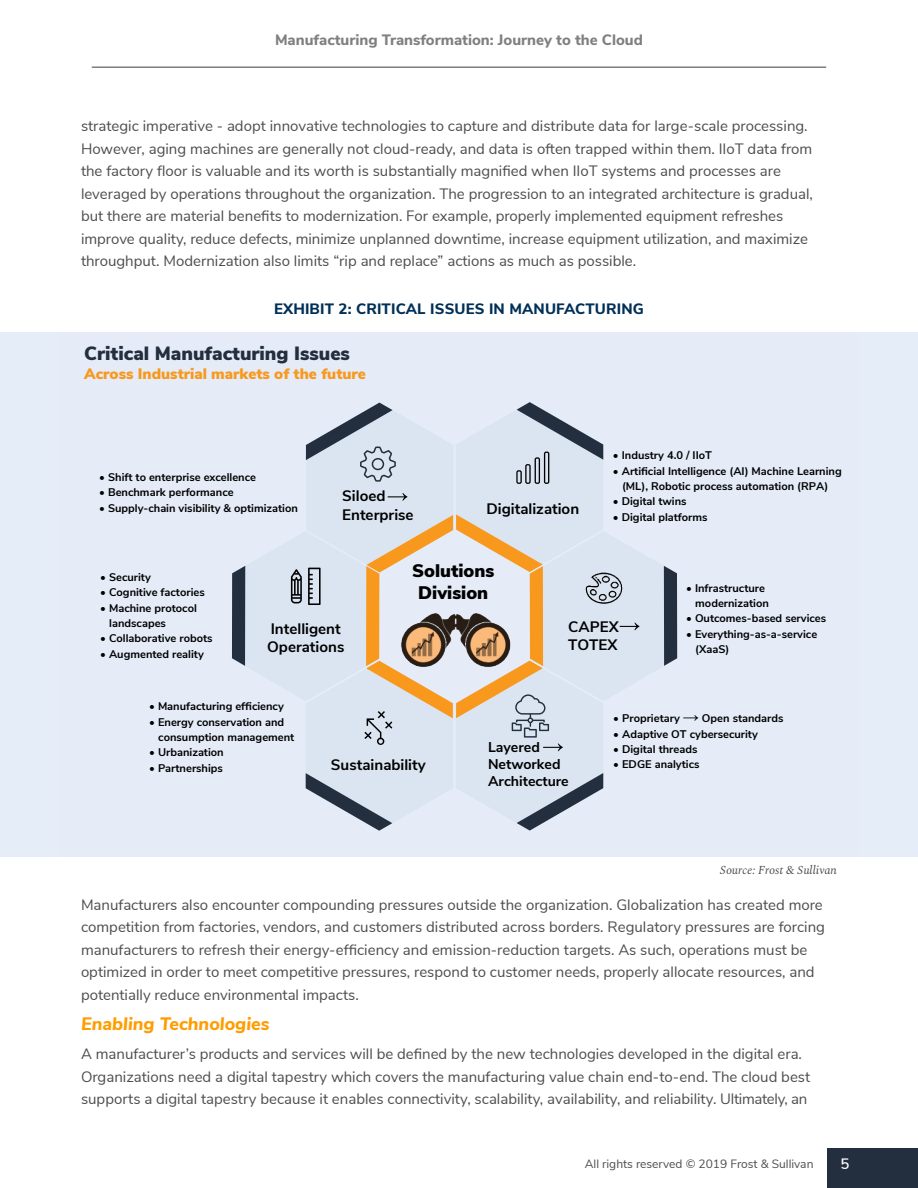
<style>
.page{position:relative;width:918px;height:1188px;background:#fff}
.page>*{position:absolute;margin:0;border:0;box-sizing:border-box;transform-origin:0 0}
.t1{font:900 19.2px "Nunito Sans";color:#232f3e}
.t2{font:900 18.15px/21.8px "Nunito Sans";color:#000;text-align:center}
.t3{font:italic 800 18px "Nunito Sans";color:#ff9d00}
.t4{font:700 15.15px/18.1px "Nunito Sans";color:#000}
.t5{font:900 15.15px "Nunito Sans";color:#f8991d}
.t6{font:15px/22.5px "Nunito Sans";color:#4d4d4f}
.t7{font:800 15px "Nunito Sans";color:#7f7f7f}
.t8{font:800 15px "Nunito Sans";letter-spacing:.01em;color:#003057}
.t9{font:600 15px "Nunito Sans";color:#fff}
.t10{font:700 14.1px/17px "Nunito Sans";color:#000}
.t11{font:12px "Nunito Sans";color:#4d4d4f}
.t12{font:italic 12px "Spectral";color:#4d4d4f}
.t13{font:700 11.1px/15.3px "Nunito Sans";color:#000}
.s1{font-family:"Arial Narrow";font-weight:400;font-size:16.2px}
</style>
<div class="page">
<hr style="left:92px;top:66px;width:734px;height:2px;background:#7f7f7f">
<div style="left:828px;top:1148px;width:90px;height:40px;background:#232f3e"></div>
<div style="left:0;top:332px;width:918px;height:524px;background:#e4edf8"></div>
<svg style="left:232px;top:402px;width:445px;height:429px"></svg>
<p class="t7" style="left:275px;top:29px;width:369px">Manufacturing Transformation: Journey to the Cloud</p>
<p class="t6" style="left:81px;top:114px;width:734px">strategic imperative - adopt innovative technologies to capture and distribute data for large-scale processing.<br>However, aging machines are generally not cloud-ready, and data is often trapped within them. IIoT data from the factory floor is valuable and its worth is substantially magnified when IIoT systems and processes are leveraged by operations throughout the organization. The progression to an integrated architecture is gradual, but there are material benefits to modernization. For example, properly implemented equipment refreshes improve quality, reduce defects, minimize unplanned downtime, increase equipment utilization, and maximize throughput. Modernization also limits “rip and replace” actions as much as possible.</p>
<p class="t8" style="left:274px;top:297px;width:371px">EXHIBIT 2: CRITICAL ISSUES IN MANUFACTURING</p>
<p class="t1" style="left:84px;top:339px;width:267px">Critical Manufacturing Issues</p>
<p class="t5" style="left:84px;top:362px;width:283px">Across Industrial markets of the future</p>
<p class="t13" style="left:99px;top:469px;width:158px">• Shift to enterprise excellence</p>
<p class="t13" style="left:99px;top:484px;width:136px">• Benchmark performance</p>
<p class="t13" style="left:99px;top:499px;width:200px">• Supply-chain visibility &amp; optimization</p>
<p class="t4" style="left:342px;top:486px;width:73px">Siloed<br>Enterprise</p>
<p class="t4" style="left:486px;top:499px;width:94px">Digitalization</p>
<p class="t13" style="left:613px;top:447px;width:101px">• Industry 4.0 / IIoT</p>
<p class="t13" style="left:613px;top:463px;width:230px;text-align:center">• Artificial Intelligence (AI) Machine Learning (ML), Robotic process automation (RPA)</p>
<p class="t13" style="left:613px;top:493px;width:75px">• Digital twins</p>
<p class="t13" style="left:613px;top:509px;width:96px">• Digital platforms</p>
<p class="t13" style="left:100px;top:569px;width:52px">• Security</p>
<p class="t13" style="left:100px;top:584px;width:106px">• Cognitive factories</p>
<p class="t13" style="left:109px;top:600px;width:89px;text-indent:-9px">• Machine protocol landscapes</p>
<p class="t13" style="left:100px;top:630px;width:114px">• Collaborative robots</p>
<p class="t13" style="left:100px;top:646px;width:105px">• Augmented reality</p>
<p class="t4" style="left:267px;top:619px;width:79px">Intelligent<br>Operations</p>
<p class="t2" style="left:412px;top:560px;width:84px">Solutions<br>Division</p>
<p class="t4" style="left:568px;top:617px;width:52px">CAPEX<br>TOTEX</p>
<p class="t13" style="left:695px;top:580px;width:75px;text-indent:-9px">• Infrastructure modernization</p>
<p class="t13" style="left:686px;top:610px;width:141px">• Outcomes-based services</p>
<p class="t13" style="left:695px;top:626px;width:123px;text-indent:-9px">• Everything-as-a-service (XaaS)</p>
<p class="t13" style="left:149px;top:698px;width:136px">• Manufacturing efficiency</p>
<p class="t13" style="left:158px;top:714px;width:138px;text-indent:-9px">• Energy conservation and consumption management</p>
<p class="t13" style="left:149px;top:744px;width:76px">• Urbanization</p>
<p class="t13" style="left:149px;top:760px;width:75px">• Partnerships</p>
<p class="t4" style="left:331px;top:754px;width:96px">Sustainability</p>
<p class="t10" style="left:488px;top:738px;width:82px">Layered<br>Networked<br>Architecture</p>
<p class="t13" style="left:613px;top:710px;width:172px">• Proprietary <span class="s1">→</span> Open standards</p>
<p class="t13" style="left:613px;top:725px;width:146px">• Adaptive OT cybersecurity</p>
<p class="t13" style="left:613px;top:741px;width:86px">• Digital threads</p>
<p class="t13" style="left:613px;top:756px;width:88px">• EDGE analytics</p>
<p class="t12" style="left:720px;top:861px;width:118px">Source: Frost &amp; Sullivan</p>
<p class="t6" style="left:81px;top:892px;width:746px">Manufacturers also encounter compounding pressures outside the organization. Globalization has created more competition from factories, vendors, and customers distributed across borders. Regulatory pressures are forcing manufacturers to refresh their energy-efficiency and emission-reduction targets. As such, operations must be optimized in order to meet competitive pressures, respond to customer needs, properly allocate resources, and potentially reduce environmental impacts.</p>
<p class="t3" style="left:81px;top:1010px;width:190px">Enabling Technologies</p>
<p class="t6" style="left:81px;top:1042px;width:731px">A manufacturer’s products and services will be defined by the new technologies developed in the digital era.<br>Organizations need a digital tapestry which covers the manufacturing value chain end-to-end. The cloud best supports a digital tapestry because it enables connectivity, scalability, availability, and reliability. Ultimately, an</p>
<p class="t11" style="left:585px;top:1155px;width:230px">All rights reserved © 2019 Frost &amp; Sullivan</p>
<p class="t9" style="left:841px;top:1153px;width:10px">5</p>
</div>
